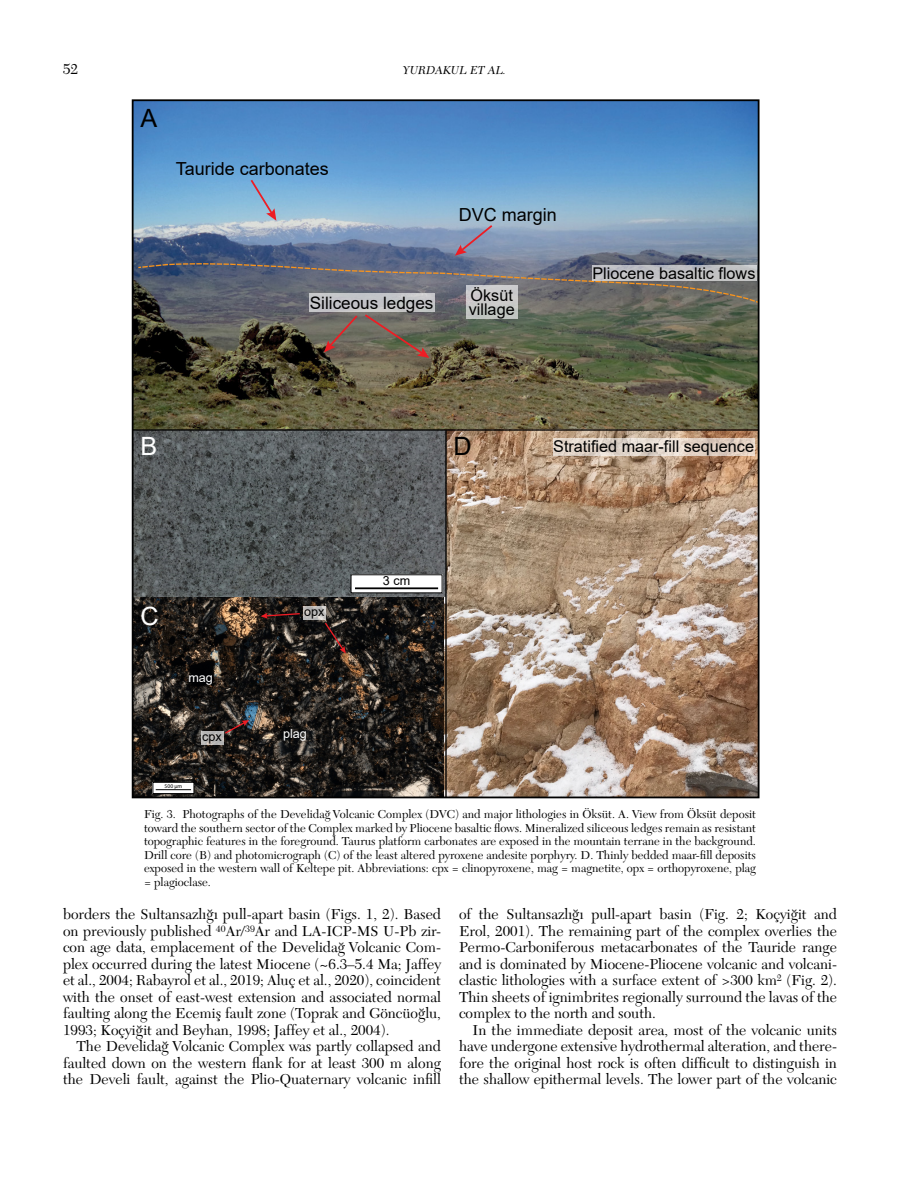
<style>
.page{position:relative;width:918px;height:1188px;background:#fff}
.page>*{position:absolute;margin:0;border:0;box-sizing:border-box;transform-origin:0 0}
.t1{font:25.2px "Arial";color:#fff}
.t2{font:25.2px "Arial";color:#000}
.t3{font:18px "Arial";color:#000}
.t4{font:17.1px "Arial";color:#000}
.t5{font:16.2px/14.9px "Arial";color:#000}
.t6{font:15px/16.5px "New Caledonia LT Std";color:#000;text-align:justify}
.t7{font:12.6px "Arial";color:#000}
.t8{font:12.6px "Arial";color:#fff}
.t9{font:12px/13.5px "New Caledonia LT Std";color:#000;text-align:justify}
.t10{font:italic 12px "New Caledonia LT Std";color:#000}
.t11{font:5.55px "Myriad Pro";color:#000}
</style>
<div class="page">
<img style="left:135px;top:102px;width:622px;height:327px">
<svg style="left:324px;top:313px;width:105px;height:45px"></svg>
<img style="left:135px;top:597px;width:310px;height:198px">
<svg style="left:261px;top:612px;width:40px;height:7px"></svg>
<svg style="left:324px;top:621px;width:22px;height:33px"></svg>
<svg style="left:224px;top:720px;width:25px;height:15px"></svg>
<div style="left:153px;top:782px;width:41px;height:12px;background:#fff"></div>
<div style="left:153px;top:782px;width:41px;height:12px;border:1px solid #000"></div>
<hr style="left:156px;top:789px;width:35px;height:1px;background:#000">
<svg style="left:303px;top:606px;width:22px;height:13px"></svg>
<svg style="left:201px;top:731px;width:22px;height:13px"></svg>
<div style="left:466px;top:286px;width:52px;height:33px;background:#c0c5c1"></div>
<div style="left:310px;top:293px;width:125px;height:19px;background:#c3c3c6"></div>
<img style="left:447px;top:431px;width:310px;height:364px">
<svg style="left:137px;top:178px;width:620px;height:126px"></svg>
<img style="left:135px;top:431px;width:310px;height:166px">
<div style="left:351px;top:575px;width:91px;height:18px;background:#fff"></div>
<hr style="left:355px;top:587px;width:83px;height:2px;background:#000">
<hr style="left:445px;top:430px;width:2px;height:367px;background:#000">
<hr style="left:133px;top:429px;width:626px;height:2px;background:#000">
<svg style="left:553px;top:438px;width:202px;height:18px"></svg>
<p class="t6" style="left:63px;top:61px;width:16px">52</p>
<p class="t10" style="left:403px;top:63px;width:105px">YURDAKUL ET AL.</p>
<h1 class="t2" style="left:141px;top:105px;width:18px">A</h1>
<p class="t3" style="left:176px;top:158px;width:155px">Tauride carbonates</p>
<p class="t4" style="left:310px;top:294px;width:125px">Siliceous ledges</p>
<p class="t3" style="left:459px;top:204px;width:100px">DVC margin</p>
<p class="t5" style="left:469px;top:288px;width:47px">Öksüt village</p>
<p class="t5" style="left:592px;top:266px;width:164px">Pliocene basaltic flows</p>
<h1 class="t1" style="left:141px;top:433px;width:18px">B</h1>
<h1 class="t2" style="left:453px;top:433px;width:20px">D</h1>
<p class="t5" style="left:553px;top:439px;width:202px">Stratified maar-fill sequence</p>
<h1 class="t1" style="left:141px;top:602px;width:20px">C</h1>
<p class="t8" style="left:188px;top:671px;width:26px">mag</p>
<p class="t7" style="left:202px;top:730px;width:21px">cpx</p>
<p class="t11" style="left:165px;top:782px;width:19px">500 μm</p>
<p class="t7" style="left:304px;top:605px;width:22px">opx</p>
<p class="t8" style="left:283px;top:726px;width:25px">plag</p>
<p class="t7" style="left:383px;top:574px;width:29px">3 cm</p>
<p class="t9" style="left:144px;top:808px;width:614px">Fig. 3. Photographs of the Develidag˘ Volcanic Complex (DVC) and major lithologies in Öksüt. A. View from Öksüt deposit toward the southern sector of the Complex marked by Pliocene basaltic flows. Mineralized siliceous ledges remain as resistant topographic features in the foreground. Taurus platform carbonates are exposed in the mountain terrane in the background.<br>Drill core (B) and photomicrograph (C) of the least altered pyroxene andesite porphyry. D. Thinly bedded maar-fill deposits exposed in the western wall of Keltepe pit. Abbreviations: cpx = clinopyroxene, mag = magnetite, opx = orthopyroxene, plag = plagioclase.</p>
<p class="t6" style="left:63px;top:906px;width:380px">borders the Sultansazlıg˘ ı pull-apart basin (Figs. 1, 2). Based on previously published <sup>40</sup>Ar/<sup>39</sup>Ar and LA-ICP-MS U-Pb zir&shy;con age data, emplacement of the Develidag˘ Volcanic Com&shy;plex occurred during the latest Miocene (~6.3–5.4 Ma; Jaffey et al., 2004; Rabayrol et al., 2019; Aluç et al., 2020), coincident with the onset of east-west extension and associated normal faulting along the Ecemis¸ fault zone (Toprak and Göncüog˘lu, 1993; Koçyig˘ it and Beyhan, 1998; Jaffey et al., 2004).</p>
<p class="t6" style="left:63px;top:1038px;width:379px;text-indent:14px">The Develidag˘ Volcanic Complex was partly collapsed and faulted down on the western flank for at least 300 m along the Develi fault, against the Plio-Quaternary volcanic infill</p>
<p class="t6" style="left:459px;top:906px;width:380px">of the Sultansazlıg˘ ı pull-apart basin (Fig. 2; Koçyig˘it and Erol, 2001). The remaining part of the complex overlies the Permo-Carboniferous metacarbonates of the Tauride range and is dominated by Miocene-Pliocene volcanic and volcani&shy;clastic lithologies with a surface extent of &gt;300 km<sup>2</sup> (Fig. 2).<br>Thin sheets of ignimbrites regionally surround the lavas of the complex to the north and south.</p>
<p class="t6" style="left:459px;top:1022px;width:380px;text-indent:14px">In the immediate deposit area, most of the volcanic units have undergone extensive hydrothermal alteration, and there&shy;fore the original host rock is often difficult to distinguish in the shallow epithermal levels. The lower part of the volcanic</p>
</div>
